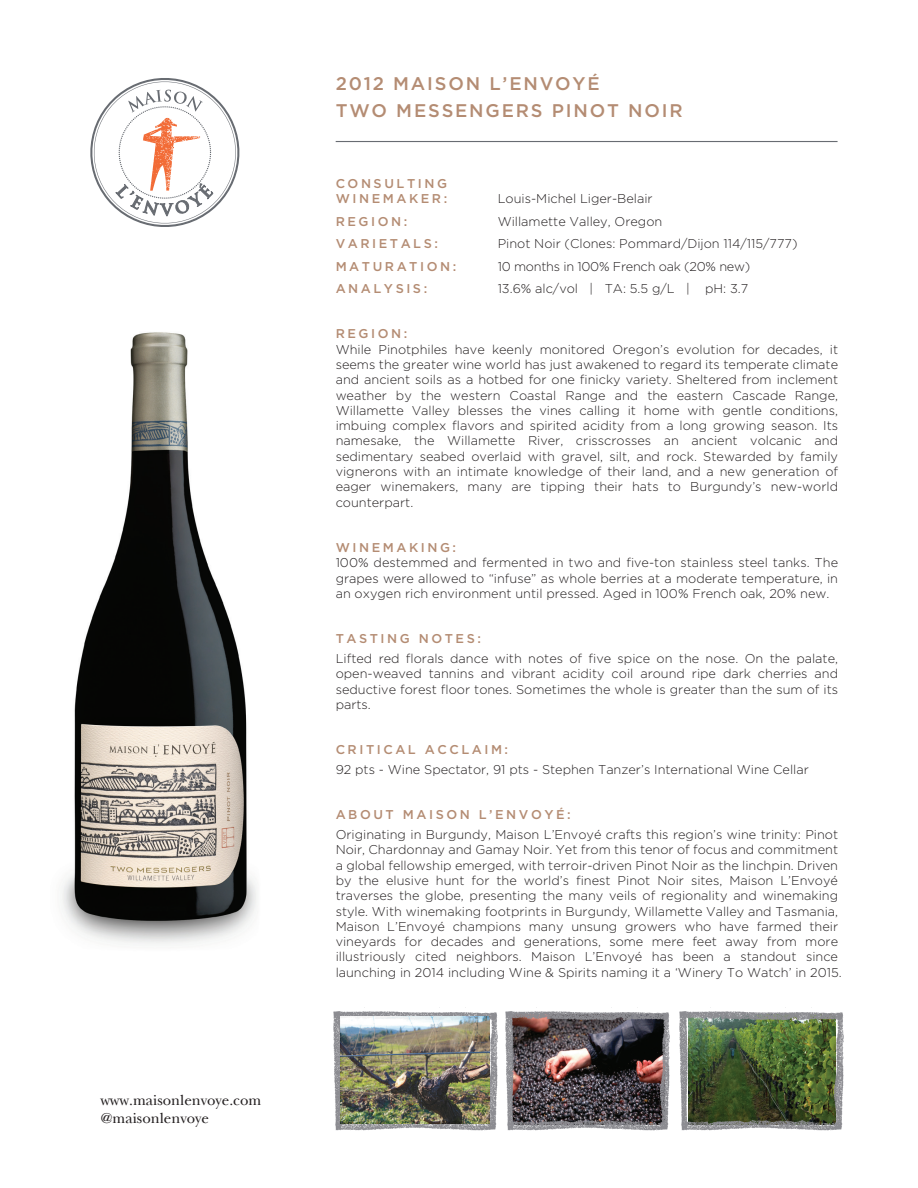
<style>
.page{position:relative;width:918px;height:1188px;background:#fff}
.page>*{position:absolute;margin:0;border:0;box-sizing:border-box;transform-origin:0 0}
.t1{font:500 18.3px/27px "Gotham";letter-spacing:.1em;color:#b48c73}
.t2{font:15px/18px "New Baskerville LT";color:#231f20}
.t3{font:300 12.75px/15.3px "Gotham";color:#231f20;text-align:justify}
.t4{font:500 12.75px/15.3px "Gotham";letter-spacing:.2em;color:#b48c73}
.t5{font:300 12.75px "Gotham";letter-spacing:-.02em;color:#231f20}
</style>
<div class="page">
<hr style="left:336px;top:141px;width:502px;height:1px;background:#686c72">
<img style="left:62px;top:332px;width:195px;height:612px">
<svg style="left:90px;top:78px;width:150px;height:149px"></svg>
<img style="left:333px;top:1007px;width:165px;height:124px">
<img style="left:505px;top:1007px;width:165px;height:124px">
<img style="left:679px;top:1007px;width:165px;height:124px">
<img style="left:340px;top:1017px;width:150px;height:106px">
<p class="t2" style="left:100px;top:1091px;width:163px">www.maisonlenvoye.com @maisonlenvoye</p>
<h1 class="t1" style="left:336px;top:70px;width:349px">2012 MAISON L’ENVOYÉ<br>TWO MESSENGERS PINOT NOIR</h1>
<p class="t4" style="left:336px;top:176px;width:113px">CONSULTING<br>WINEMAKER:</p>
<p class="t3" style="left:498px;top:191px;width:157px">Louis-Michel Liger-Belair</p>
<p class="t4" style="left:336px;top:213px;width:73px">REGION:</p>
<p class="t3" style="left:498px;top:213px;width:166px">Willamette Valley, Oregon</p>
<p class="t4" style="left:336px;top:236px;width:104px">VARIETALS:</p>
<p class="t3" style="left:498px;top:236px;width:301px">Pinot Noir (Clones: Pommard/Dijon 114/115/777)</p>
<p class="t4" style="left:336px;top:258px;width:122px">MATURATION:</p>
<p class="t5" style="left:498px;top:258px;width:254px">10 months in 100% French oak (20% new)</p>
<p class="t4" style="left:336px;top:281px;width:93px">ANALYSIS:</p>
<p class="t3" style="left:498px;top:281px;width:252px">13.6% alc/vol | TA: 5.5 g/L | pH: 3.7</p>
<p class="t4" style="left:336px;top:326px;width:73px">REGION:</p>
<p class="t3" style="left:336px;top:341px;width:504px">While Pinotphiles have keenly monitored Oregon’s evolution for decades, it seems the greater wine world has just awakened to regard its temperate climate and ancient soils as a hotbed for one finicky variety. Sheltered from inclement weather by the western Coastal Range and the eastern Cascade Range, Willamette Valley blesses the vines calling it home with gentle conditions, imbuing complex flavors and spirited acidity from a long growing season. Its namesake, the Willamette River, crisscrosses an ancient volcanic and sedimentary seabed overlaid with gravel, silt, and rock. Stewarded by family vignerons with an intimate knowledge of their land, and a new generation of eager winemakers, many are tipping their hats to Burgundy’s new-world counterpart.</p>
<p class="t4" style="left:336px;top:540px;width:122px">WINEMAKING:</p>
<p class="t3" style="left:336px;top:555px;width:504px">100% destemmed and fermented in two and five-ton stainless steel tanks. The grapes were allowed to “infuse” as whole berries at a moderate temperature, in an oxygen rich environment until pressed. Aged in 100% French oak, 20% new.</p>
<p class="t4" style="left:336px;top:631px;width:147px">TASTING NOTES:</p>
<p class="t3" style="left:336px;top:651px;width:504px">Lifted red florals dance with notes of five spice on the nose. On the palate, open-weaved tannins and vibrant acidity coil around ripe dark cherries and seductive forest floor tones. Sometimes the whole is greater than the sum of its parts.</p>
<p class="t4" style="left:336px;top:742px;width:174px">CRITICAL ACCLAIM:</p>
<p class="t3" style="left:336px;top:762px;width:475px">92 pts - Wine Spectator, 91 pts - Stephen Tanzer’s International Wine Cellar</p>
<p class="t4" style="left:336px;top:807px;width:237px">ABOUT MAISON L’ENVOYÉ:</p>
<p class="t3" style="left:336px;top:827px;width:508px;text-align:left">Originating in Burgundy, Maison L’Envoyé crafts this region’s wine trinity: Pinot Noir, Chardonnay and Gamay Noir. Yet from this tenor of focus and commitment a global fellowship emerged, with terroir-driven Pinot Noir as the linchpin. Driven by the elusive hunt for the world’s finest Pinot Noir sites, Maison L’Envoyé traverses the globe, presenting the many veils of regionality and winemaking style. With winemaking footprints in Burgundy, Willamette Valley and Tasmania, Maison L’Envoyé champions many unsung growers who have farmed their vineyards for decades and generations, some mere feet away from more illustriously cited neighbors. Maison L’Envoyé has been a standout since launching in 2014 including Wine &amp; Spirits naming it a ‘Winery To Watch’ in 2015.</p>
</div>
